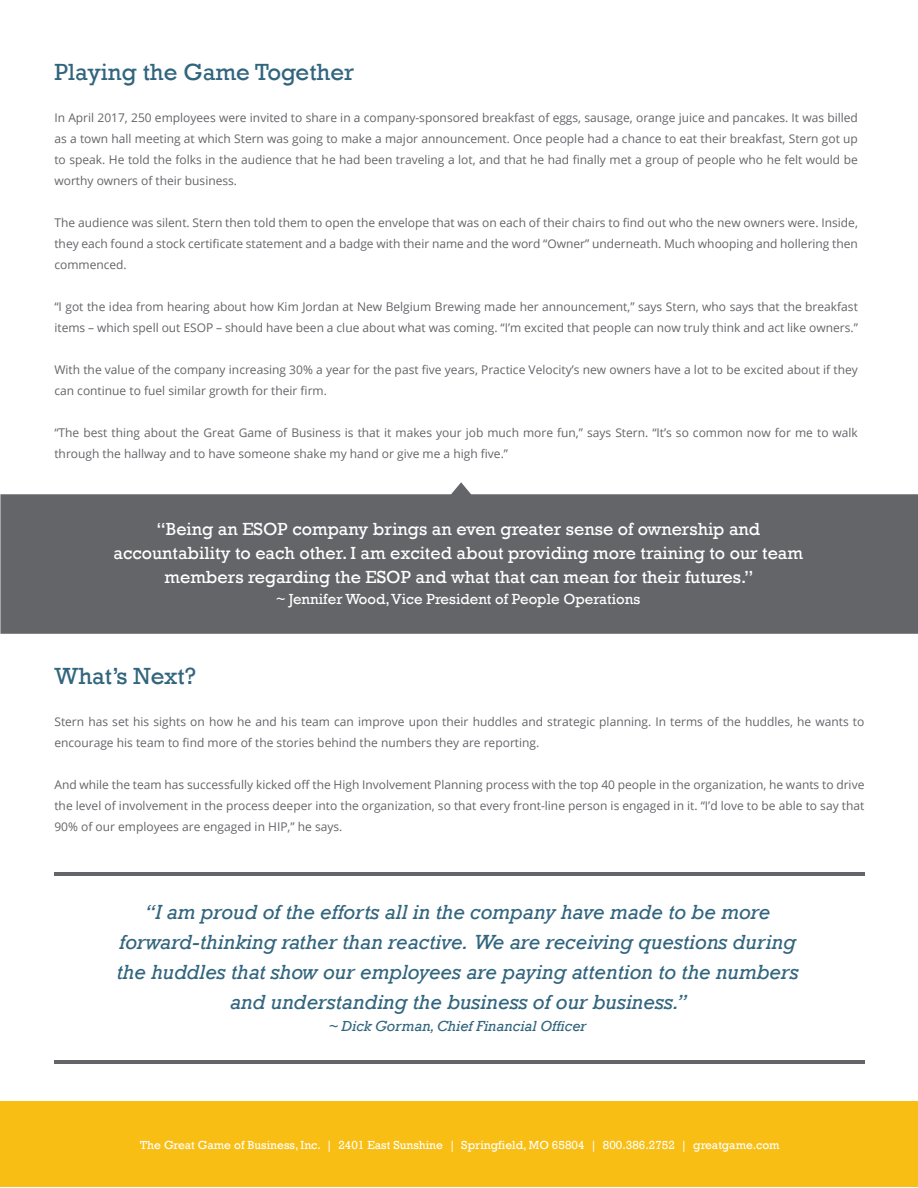
<style>
.page{position:relative;width:918px;height:1188px;background:#fff}
.page>*{position:absolute;margin:0;border:0;box-sizing:border-box;transform-origin:0 0}
.t1{font:24px "Rockwell";color:#31657e}
.t2{font:italic 21px/30px "Rockwell";color:#31657e;text-align:center}
.t3{font:18px/24px "Rockwell";color:#fff;text-align:center}
.t4{font:15px "Rockwell";color:#fff}
.t5{font:italic 15px "Rockwell";color:#31657e}
.t6{font:12px/21px "Open Sans";color:#646569}
.t7{font:12px "Rockwell";color:#fff}
</style>
<div class="page">
<div style="left:0;top:1102px;width:918px;height:85px;background:#f8be14"></div>
<hr style="left:54px;top:872px;width:810px;height:3px;background:#646569">
<hr style="left:54px;top:1060px;width:810px;height:3px;background:#646569">
<svg style="left:0;top:482px;width:918px;height:152px;background:#727377"></svg>
<h1 class="t1" style="left:54px;top:58px;width:301px">Playing the Game Together</h1>
<p class="t6" style="left:54px;top:107px;width:805px;text-align:justify">In April 2017, 250 employees were invited to share in a company-sponsored breakfast of eggs, sausage, orange juice and pancakes. It was billed as a town hall meeting at which Stern was going to make a major announcement. Once people had a chance to eat their breakfast, Stern got up to speak. He told the folks in the audience that he had been traveling a lot, and that he had finally met a group of people who he felt would be worthy owners of their business.</p>
<p class="t6" style="left:54px;top:212px;width:805px;text-align:justify">The audience was silent. Stern then told them to open the envelope that was on each of their chairs to find out who the new owners were. Inside, they each found a stock certificate statement and a badge with their name and the word “Owner” underneath. Much whooping and hollering then commenced.</p>
<p class="t6" style="left:54px;top:296px;width:805px">“I got the idea from hearing about how Kim Jordan at New Belgium Brewing made her announcement,” says Stern, who says that the breakfast items – which spell out ESOP – should have been a clue about what was coming. “I’m excited that people can now truly think and act like owners.”</p>
<p class="t6" style="left:54px;top:359px;width:805px">With the value of the company increasing 30% a year for the past five years, Practice Velocity’s new owners have a lot to be excited about if they can continue to fuel similar growth for their firm.</p>
<p class="t6" style="left:54px;top:422px;width:805px">“The best thing about the Great Game of Business is that it makes your job much more fun,” says Stern. “It’s so common now for me to walk through the hallway and to have someone shake my hand or give me a high five.”</p>
<h3 class="t3" style="left:114px;top:517px;width:691px">“Being an ESOP company brings an even greater sense of ownership and accountability to each other. I am excited about providing more training to our team members regarding the ESOP and what that can mean for their futures.”</h3>
<p class="t4" style="left:276px;top:590px;width:365px">~ Jennifer Wood, Vice President of People Operations</p>
<h1 class="t1" style="left:54px;top:662px;width:143px">What’s Next?</h1>
<p class="t6" style="left:54px;top:711px;width:812px">Stern has set his sights on how he and his team can improve upon their huddles and strategic planning. In terms of the huddles, he wants to encourage his team to find more of the stories behind the numbers they are reporting.</p>
<p class="t6" style="left:54px;top:774px;width:812px;text-align:justify">And while the team has successfully kicked off the High Involvement Planning process with the top 40 people in the organization, he wants to drive the level of involvement in the process deeper into the organization, so that every front-line person is engaged in it. “I’d love to be able to say that 90% of our employees are engaged in HIP,” he says.</p>
<p class="t2" style="left:117px;top:897px;width:684px">“I am proud of the efforts all in the company have made to be more forward-thinking rather than reactive. We are receiving questions during the huddles that show our employees are paying attention to the numbers and understanding the business of our business.”</p>
<p class="t5" style="left:329px;top:1017px;width:259px">~ Dick Gorman, Chief Financial Officer</p>
<p class="t7" style="left:140px;top:1138px;width:641px">The Great Game of Business, Inc. | 2401 East Sunshine | Springfield, MO 65804 | 800.386.2752 | greatgame.com</p>
</div>
